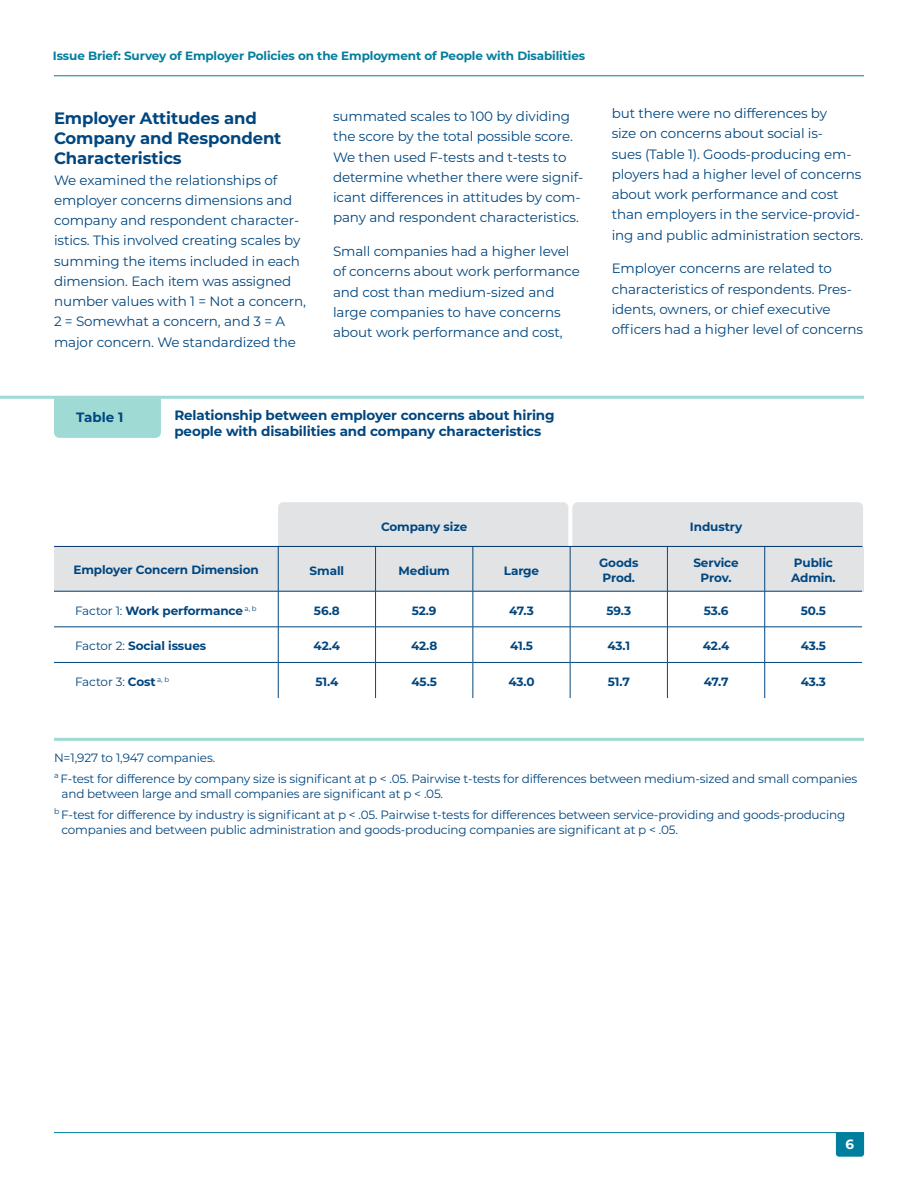
<style>
.page{position:relative;width:918px;height:1188px;background:#fff}
.page>*{position:absolute;margin:0;border:0;box-sizing:border-box;transform-origin:0 0}
.t1{font:700 16.5px/20.2px "Montserrat";letter-spacing:-.01em;color:#00467f}
.t2{font:13.5px/20.2px "Montserrat";letter-spacing:-.01em;color:#00467f}
.t3{font:700 13.5px/16.5px "Montserrat";letter-spacing:-.01em;color:#00467f}
.t4{font:700 13.5px "Montserrat";color:#fff}
.t5{font:12px/21px "Montserrat";letter-spacing:-.015em;color:#00467f}
.t6{font:700 12px/15px "Montserrat";letter-spacing:-.01em;color:#00467f}
.t7{font:700 12px "Montserrat";letter-spacing:-.01em;color:#037e9d}
.s1{font-weight:400}
.s2{font-weight:700}
</style>
<div class="page">
<hr style="left:54px;top:1132px;width:810px;height:1px;background:#037e9d">
<hr style="left:54px;top:76px;width:810px;height:1px;background:#037e9d">
<svg style="left:836px;top:1133px;width:28px;height:24px"></svg>
<div style="left:278px;top:502px;width:585px;height:45px;background:#e1e3e5"></div>
<div style="left:54px;top:547px;width:809px;height:44px;background:#e1e3e5"></div>
<hr style="left:0;top:396px;width:864px;height:3px;background:#9fdbd4">
<div style="left:54px;top:399px;width:107px;height:39px;background:#9fdbd4"></div>
<hr style="left:54px;top:591px;width:224px;height:1px;background:#00467f">
<hr style="left:278px;top:591px;width:97px;height:1px;background:#00467f">
<hr style="left:376px;top:591px;width:97px;height:1px;background:#00467f">
<hr style="left:473px;top:591px;width:97px;height:1px;background:#00467f">
<hr style="left:570px;top:591px;width:97px;height:1px;background:#00467f">
<hr style="left:668px;top:591px;width:97px;height:1px;background:#00467f">
<hr style="left:765px;top:591px;width:97px;height:1px;background:#00467f">
<hr style="left:54px;top:627px;width:224px;height:1px;background:#00467f">
<hr style="left:278px;top:627px;width:97px;height:1px;background:#00467f">
<hr style="left:376px;top:627px;width:97px;height:1px;background:#00467f">
<hr style="left:473px;top:627px;width:97px;height:1px;background:#00467f">
<hr style="left:570px;top:627px;width:97px;height:1px;background:#00467f">
<hr style="left:668px;top:627px;width:97px;height:1px;background:#00467f">
<hr style="left:765px;top:627px;width:97px;height:1px;background:#00467f">
<hr style="left:54px;top:662px;width:224px;height:1px;background:#00467f">
<hr style="left:278px;top:662px;width:97px;height:1px;background:#00467f">
<hr style="left:376px;top:662px;width:97px;height:1px;background:#00467f">
<hr style="left:473px;top:662px;width:97px;height:1px;background:#00467f">
<hr style="left:570px;top:662px;width:97px;height:1px;background:#00467f">
<hr style="left:668px;top:662px;width:97px;height:1px;background:#00467f">
<hr style="left:765px;top:662px;width:97px;height:1px;background:#00467f">
<hr style="left:375px;top:547px;width:1px;height:44px;background:#0c4977">
<hr style="left:473px;top:547px;width:1px;height:44px;background:#0c4977">
<hr style="left:570px;top:547px;width:1px;height:44px;background:#0c4977">
<hr style="left:667px;top:547px;width:1px;height:44px;background:#0c4977">
<hr style="left:375px;top:591px;width:1px;height:36px;background:#0c4977">
<hr style="left:473px;top:591px;width:1px;height:36px;background:#0c4977">
<hr style="left:570px;top:591px;width:1px;height:36px;background:#0c4977">
<hr style="left:667px;top:591px;width:1px;height:36px;background:#0c4977">
<hr style="left:375px;top:627px;width:1px;height:35px;background:#0c4977">
<hr style="left:473px;top:627px;width:1px;height:35px;background:#0c4977">
<hr style="left:570px;top:627px;width:1px;height:35px;background:#0c4977">
<hr style="left:667px;top:627px;width:1px;height:35px;background:#0c4977">
<hr style="left:375px;top:662px;width:1px;height:36px;background:#0c4977">
<hr style="left:473px;top:662px;width:1px;height:36px;background:#0c4977">
<hr style="left:570px;top:662px;width:1px;height:36px;background:#0c4977">
<hr style="left:667px;top:662px;width:1px;height:36px;background:#0c4977">
<hr style="left:764px;top:547px;width:1px;height:44px;background:#00467f">
<hr style="left:764px;top:591px;width:1px;height:36px;background:#00467f">
<hr style="left:764px;top:627px;width:1px;height:35px;background:#00467f">
<hr style="left:764px;top:663px;width:1px;height:35px;background:#00467f">
<hr style="left:278px;top:547px;width:1px;height:44px;background:#00467f">
<hr style="left:278px;top:591px;width:1px;height:36px;background:#00467f">
<hr style="left:278px;top:627px;width:1px;height:35px;background:#00467f">
<hr style="left:278px;top:663px;width:1px;height:35px;background:#00467f">
<hr style="left:54px;top:738px;width:810px;height:3px;background:#9fdbd4">
<hr style="left:54px;top:546px;width:808px;height:1px;background:#00346c">
<p class="t7" style="left:53px;top:47px;width:534px">Issue Brief: Survey of Employer Policies on the Employment of People with Disabilities</p>
<h2 class="t1" style="left:54px;top:107px;width:229px">Employer Attitudes and<br>Company and Respondent<br>Characteristics</h2>
<p class="t2" style="left:54px;top:169px;width:253px">We examined the relationships of employer concerns dimensions and company and respondent character&shy;istics. This involved creating scales by summing the items included in each dimension. Each item was assigned number values with 1 = Not a concern, 2 = Somewhat a concern, and 3 = A major concern. We standardized the</p>
<p class="t2" style="left:333px;top:106px;width:252px">summated scales to 100 by dividing the score by the total possible score.<br>We then used F-tests and t-tests to determine whether there were signif&shy;icant differences in attitudes by com&shy;pany and respondent characteristics.</p>
<p class="t2" style="left:333px;top:241px;width:249px">Small companies had a higher level of concerns about work performance and cost than medium-sized and large companies to have concerns about work performance and cost,</p>
<p class="t3" style="left:76px;top:408px;width:49px">Table 1</p>
<p class="t3" style="left:174px;top:406px;width:382px">Relationship between employer concerns about hiring people with disabilities and company characteristics</p>
<p class="t2" style="left:612px;top:103px;width:253px">but there were no differences by<br>size on concerns about social is-<br>sues (Table 1). Goods-producing em&shy;ployers had a higher level of concerns about work performance and cost than employers in the service-provid&shy;ing and public administration sectors.</p>
<p class="t2" style="left:612px;top:258px;width:253px">Employer concerns are related to characteristics of respondents. Pres&shy;idents, owners, or chief executive<br>offi cers had a higher level of concerns</p>
<p class="t6" style="left:73px;top:561px;width:187px">Employer Concern Dimension</p>
<p class="t6" style="left:381px;top:518px;width:88px">Company size</p>
<p class="t6" style="left:690px;top:518px;width:54px">Industry</p>
<p class="t6" style="left:310px;top:562px;width:36px">Small</p>
<p class="t6" style="left:399px;top:562px;width:53px">Medium</p>
<p class="t6" style="left:504px;top:562px;width:37px">Large</p>
<p class="t6" style="left:599px;top:555px;width:41px">Goods<br>Prod.</p>
<p class="t6" style="left:693px;top:555px;width:47px;text-align:center">Service<br>Prov.</p>
<p class="t6" style="left:791px;top:555px;width:46px">Public<br>Admin.</p>
<p class="t6" style="left:75px;top:602px;width:183px"><span class="s1">Factor 1:</span> Work performance <sup>a,</sup> <sup>b</sup></p>
<p class="t6" style="left:314px;top:602px;width:27px">56.8</p>
<p class="t6" style="left:412px;top:602px;width:26px">52.9</p>
<p class="t6" style="left:509px;top:602px;width:26px">47.3</p>
<p class="t6" style="left:606px;top:602px;width:26px">59.3</p>
<p class="t6" style="left:704px;top:602px;width:26px">53.6</p>
<p class="t6" style="left:801px;top:602px;width:27px">50.5</p>
<p class="t6" style="left:75px;top:638px;width:133px"><span class="s1">Factor 2:</span> Social issues</p>
<p class="t6" style="left:314px;top:638px;width:28px">42.4</p>
<p class="t6" style="left:411px;top:638px;width:28px">42.8</p>
<p class="t6" style="left:510px;top:638px;width:24px">41.5</p>
<p class="t6" style="left:607px;top:638px;width:24px">43.1</p>
<p class="t6" style="left:703px;top:638px;width:28px">42.4</p>
<p class="t6" style="left:801px;top:638px;width:27px">43.5</p>
<p class="t5" style="left:75px;top:671px;width:96px">Factor 3: <span class="s2">Cost</span> <sup>a,</sup> <sup>b</sup></p>
<p class="t6" style="left:315px;top:674px;width:24px">51.4</p>
<p class="t6" style="left:412px;top:674px;width:27px">45.5</p>
<p class="t6" style="left:508px;top:674px;width:28px">43.0</p>
<p class="t6" style="left:608px;top:674px;width:23px">51.7</p>
<p class="t6" style="left:704px;top:674px;width:26px">47.7</p>
<p class="t6" style="left:801px;top:674px;width:27px">43.3</p>
<p class="t5" style="left:54px;top:747px;width:805px">N=1,927 to 1,947 companies.<br><sup>a</sup> F-test for difference by company size is significant at p &lt; .05. Pairwise t-tests for differences between medium-sized and small companies</p>
<p class="t5" style="left:54px;top:783px;width:793px;text-indent:8px">and between large and small companies are significant at p &lt; .05.<br><sup>b</sup> F-test for difference by industry is significant at p &lt; .05. Pairwise t-tests for differences between service-providing and goods-producing</p>
<p class="t5" style="left:61px;top:819px;width:618px">companies and between public administration and goods-producing companies are significant at p &lt; .05.</p>
<p class="t4" style="left:846px;top:1134px;width:10px">6</p>
</div>
